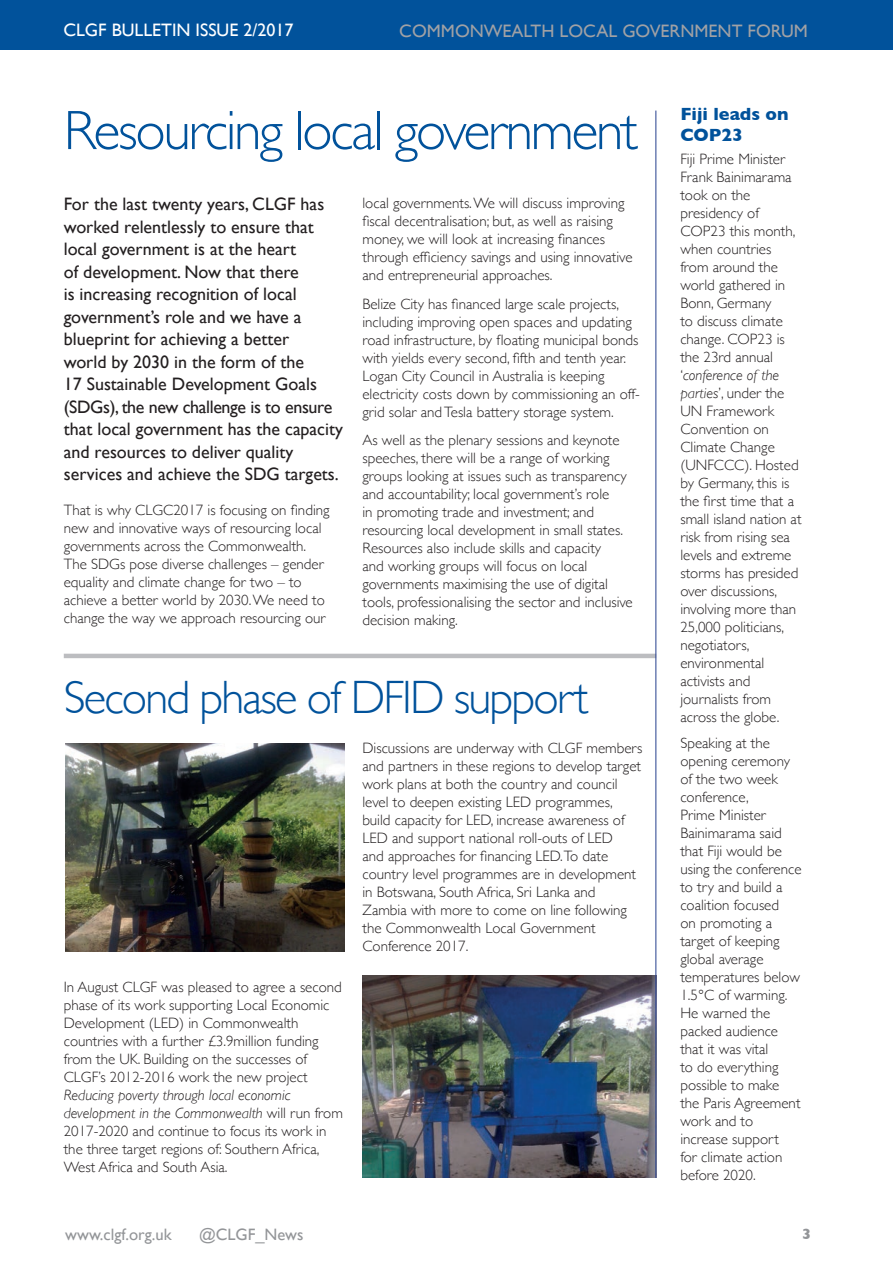
<style>
.page{position:relative;width:893px;height:1263px;background:#fff}
.page>*{position:absolute;margin:0;border:0;box-sizing:border-box;transform-origin:0 0}
.t1{font:300 55.8px "Gill Sans";letter-spacing:-.04em;color:#01529b}
.t2{font:300 46.8px "Gill Sans";letter-spacing:-.04em;color:#01529b}
.t3{font:18px/22.5px "Gill Sans";color:#231f20}
.t4{font:18px "Gill Sans";color:#a0a1a5}
.t5{font:18px "Gill Sans";color:#fff}
.t6{font:700 18px/21.6px "Gill Sans";color:#01529b}
.t7{font:16.5px "Gill Sans";color:#939598}
.t8{font:300 15px/18px "Gill Sans";color:#231f20}
.t9{font:700 15px "Gill Sans";color:#939598}
.s1{font-style:italic}
</style>
<div class="page">
<div style="left:0;top:0;width:893px;height:49px;background:#01529b"></div>
<hr style="left:64px;top:654px;width:592px;height:4px;background:#bcbdc0">
<img style="left:65px;top:743px;width:280px;height:208px">
<img style="left:362px;top:975px;width:293px;height:203px">
<hr style="left:655px;top:111px;width:1px;height:1067px;background:#253f8e">
<p class="t5" style="left:63px;top:19px;width:232px">CLGF BULLETIN ISSUE 2/2017</p>
<p class="t4" style="left:399px;top:20px;width:410px">COMMONWEALTH LOCAL GOVERNMENT FORUM</p>
<h1 class="t1" style="left:64px;top:87px;width:576px">Resourcing local government</h1>
<p class="t3" style="left:64px;top:193px;width:281px">For the last twenty years, CLGF has worked relentlessly to ensure that local government is at the heart<br>of development. Now that there<br>is increasing recognition of local government’s role and we have a blueprint for achieving a better<br>world by 2030 in the form of the<br>17 Sustainable Development Goals (SDGs), the new challenge is to ensure that local government has the capacity and resources to deliver quality services and achieve the SDG targets.</p>
<p class="t8" style="left:64px;top:501px;width:267px">That is why CLGC2017 is focusing on finding new and innovative ways of resourcing local governments across the Commonwealth.<br>The SDGs pose diverse challenges – gender equality and climate change for two – to achieve a better world by 2030. We need to change the way we approach resourcing our</p>
<p class="t8" style="left:362px;top:193px;width:272px">local governments. We will discuss improving fiscal decentralisation; but, as well as raising money, we will look at increasing finances through efficiency savings and using innovative and entrepreneurial approaches.</p>
<p class="t8" style="left:362px;top:294px;width:279px">Belize City has financed large scale projects, including improving open spaces and updating road infrastructure, by floating municipal bonds with yields every second, fifth and tenth year.<br>Logan City Council in Australia is keeping electricity costs down by commissioning an off&shy;grid solar and Tesla battery storage system.</p>
<p class="t8" style="left:362px;top:431px;width:272px">As well as the plenary sessions and keynote speeches, there will be a range of working groups looking at issues such as transparency and accountability; local government’s role<br>in promoting trade and investment; and resourcing local development in small states.<br>Resources also include skills and capacity<br>and working groups will focus on local governments maximising the use of digital tools, professionalising the sector and inclusive decision making.</p>
<h2 class="t2" style="left:64px;top:661px;width:526px">Second phase of DFID support</h2>
<p class="t8" style="left:64px;top:978px;width:280px">In August CLGF was pleased to agree a second phase of its work supporting Local Economic Development (LED) in Commonwealth countries with a further £3.9million funding from the UK. Building on the successes of CLGF’s 2012-2016 work the new project</p>
<p class="t8" style="left:64px;top:1086px;width:281px"><span class="s1">Reducing poverty through local economic development in the Commonwealth</span> will run from 2017-2020 and continue to focus its work in the three target regions of: Southern Africa, West Africa and South Asia.</p>
<p class="t8" style="left:362px;top:739px;width:282px">Discussions are underway with CLGF members and partners in these regions to develop target work plans at both the country and council level to deepen existing LED programmes, build capacity for LED, increase awareness of LED and support national roll-outs of LED<br>and approaches for financing LED.To date country level programmes are in development in Botswana, South Africa, Sri Lanka and Zambia with more to come on line following the Commonwealth Local Government Conference 2017.</p>
<p class="t6" style="left:680px;top:102px;width:110px">Fiji leads on<br>COP23</p>
<p class="t8" style="left:680px;top:149px;width:123px">Fiji Prime Minister<br>Frank Bainimarama took on the presidency of<br>COP23 this month, when countries from around the world gathered in<br>Bonn, Germany<br>to discuss climate change. COP23 is the 23rd annual ‘<span class="s1">conference of the parties</span>’, under the<br>UN Framework<br>Convention on<br>Climate Change (UNFCCC). Hosted by Germany, this is the first time that a small island nation at risk from rising sea levels and extreme storms has presided over discussions, involving more than<br>25,000 politicians, negotiators, environmental activists and journalists from across the globe.</p>
<p class="t8" style="left:680px;top:733px;width:123px">Speaking at the opening ceremony of the two week conference,<br>Prime Minister<br>Bainimarama said that Fiji would be using the conference to try and build a coalition focused<br>on promoting a target of keeping global average temperatures below<br>1.5°C of warming.<br>He warned the packed audience that it was vital<br>to do everything possible to make the Paris Agreement work and to increase support<br>for climate action before 2020.</p>
<p class="t7" style="left:65px;top:1224px;width:108px">www.clgf.org.uk</p>
<p class="t7" style="left:199px;top:1224px;width:106px">@CLGF_News</p>
<p class="t9" style="left:802px;top:1222px;width:10px">3</p>
</div>
